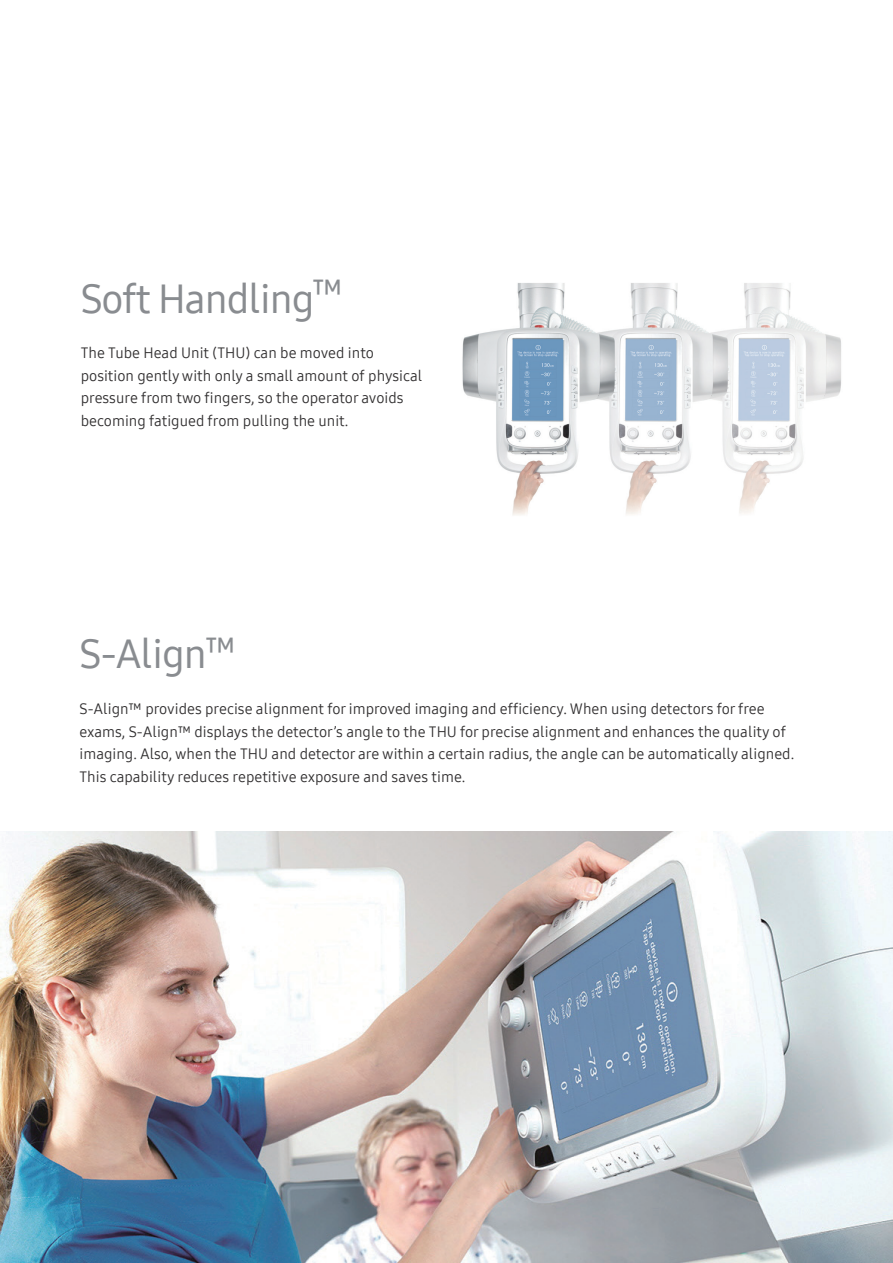
<style>
.page{position:relative;width:893px;height:1263px;background:#fff}
.page>*{position:absolute;margin:0;border:0;box-sizing:border-box;transform-origin:0 0}
.t1{font:40.5px "Samsung One 500";letter-spacing:-.025em;color:#898c90}
.t2{font:34.5px "Samsung One 500";color:#898c90}
.t3{font:15px/22.5px "Samsung One 400";color:#312f30}
</style>
<div class="page">
<img style="left:462px;top:283px;width:379px;height:232px">
<img style="left:0;top:832px;width:893px;height:431px">
<p class="t2" style="left:312px;top:269px;width:32px">™</p>
<p class="t1" style="left:81px;top:272px;width:235px">Soft Handling</p>
<p class="t3" style="left:81px;top:341px;width:295px">The Tube Head Unit (THU) can be moved into</p>
<p class="t3" style="left:81px;top:364px;width:343px">position gently with only a small amount of physical pressure from two fingers, so the operator avoids becoming fatigued from pulling the unit.</p>
<p class="t2" style="left:205px;top:627px;width:32px">™</p>
<p class="t1" style="left:80px;top:627px;width:129px">S-Align</p>
<p class="t3" style="left:80px;top:697px;width:716px">S-Align™ provides precise alignment for improved imaging and efficiency. When using detectors for free exams, S-Align™ displays the detector’s angle to the THU for precise alignment and enhances the quality of imaging. Also, when the THU and detector are within a certain radius, the angle can be automatically aligned.<br>This capability reduces repetitive exposure and saves time.</p>
</div>
